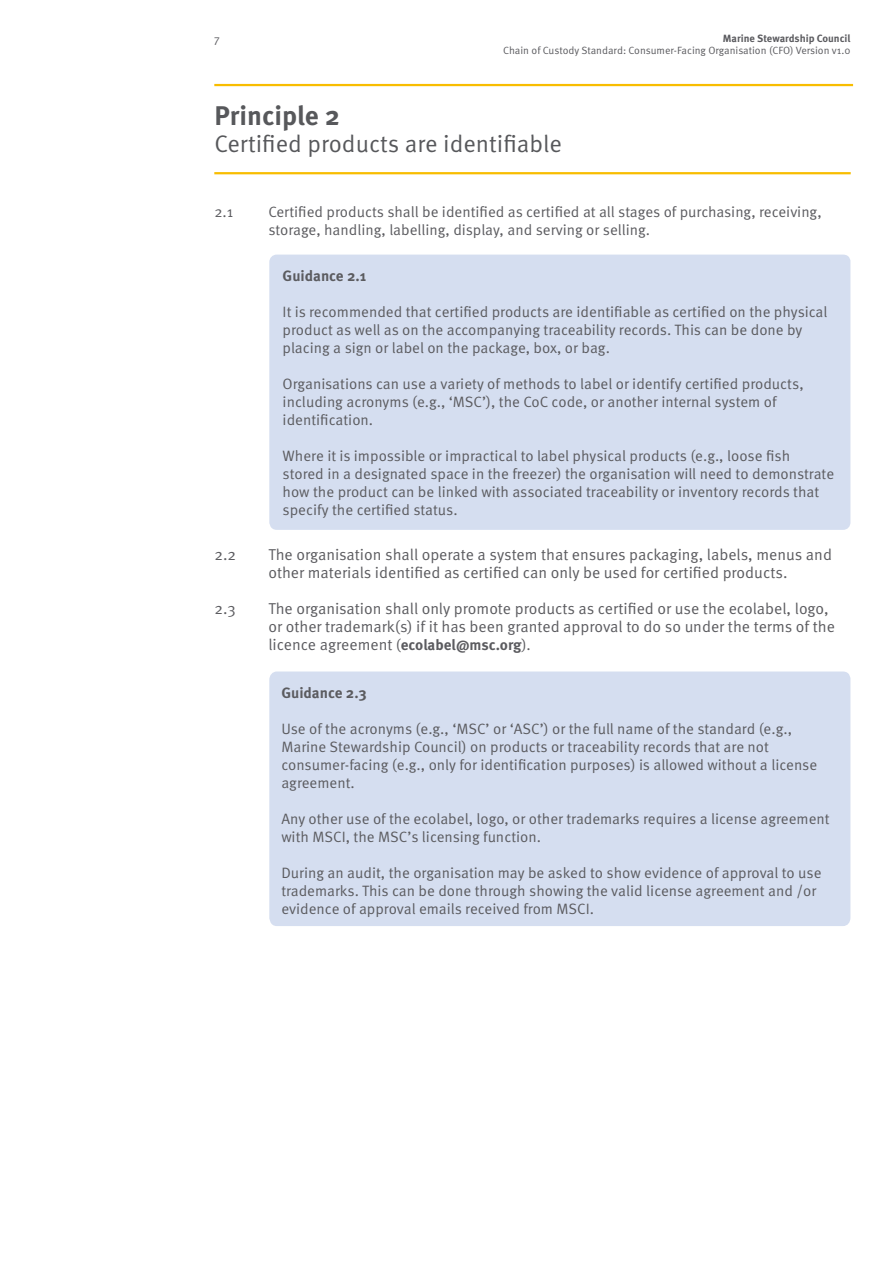
<style>
.page{position:relative;width:893px;height:1263px;background:#fff}
.page>*{position:absolute;margin:0;border:0;box-sizing:border-box;transform-origin:0 0}
.t1{font:700 27px "Meta Pro";color:#57585b}
.t2{font:24px "Meta Pro";color:#57585b}
.t3{font:15.75px/18px "Meta Pro";color:#5b5b5f}
.t4{font:15px/18px "Meta Pro";color:#5b5b5f}
.t5{font:700 15px "Meta Pro";color:#5b5b5f}
.t6{font:11.25px "Meta Pro";color:#5b5b5f}
.t7{font:10.5px "Meta Pro";color:#5b5b5f}
.t8{font:700 10.5px "Meta Pro";color:#5b5b5f}
.s1{font-size:15px}
.s2{font-weight:700;font-size:15px}
</style>
<div class="page">
<div style="left:269px;top:255px;width:581px;height:275px;background:#d5def0"></div>
<div style="left:269px;top:671px;width:581px;height:255px;background:#d5def0"></div>
<hr style="left:214px;top:172px;width:637px;height:2px;background:#f8bd00">
<hr style="left:214px;top:84px;width:639px;height:2px;background:#f8bd00">
<p class="t6" style="left:214px;top:31px;width:7px">7</p>
<p class="t8" style="left:723px;top:32px;width:129px">Marine Stewardship Council</p>
<p class="t7" style="left:503px;top:44px;width:349px">Chain of Custody Standard: Consumer-Facing Organisation (CFO) Version v1.0</p>
<h1 class="t1" style="left:214px;top:98px;width:127px">Principle 2</h1>
<h2 class="t2" style="left:214px;top:128px;width:349px">Certified products are identifiable</h2>
<p class="t4" style="left:214px;top:204px;width:21px">2.1</p>
<p class="t4" style="left:268px;top:204px;width:555px">Certified products shall be identified as certified at all stages of purchasing, receiving, storage, handling, labelling, display, and serving or selling.</p>
<p class="t5" style="left:283px;top:266px;width:85px">Guidance 2.1</p>
<p class="t4" style="left:283px;top:303px;width:546px">It is recommended that certified products are identifiable as certified on the physical product as well as on the accompanying traceability records. This can be done by placing a sign or label on the package, box, or bag.</p>
<p class="t4" style="left:283px;top:375px;width:523px">Organisations can use a variety of methods to label or identify certified products, including acronyms (e.g., ‘MSC’), the CoC code, or another internal system of identification.</p>
<p class="t4" style="left:283px;top:447px;width:553px">Where it is impossible or impractical to label physical products (e.g., loose fish stored in a designated space in the freezer) the organisation will need to demonstrate how the product can be linked with associated traceability or inventory records that specify the certified status.</p>
<p class="t3" style="left:214px;top:545px;width:23px">2.2</p>
<p class="t3" style="left:268px;top:545px;width:565px">The organisation shall operate a system that ensures packaging, labels, menus and other materials identified as certified can only be used for certified products.</p>
<p class="t3" style="left:214px;top:600px;width:23px">2.3</p>
<p class="t3" style="left:268px;top:600px;width:568px">The organisation shall only promote products as certified or use the ecolabel, logo, or other trademark(s) if it has been granted approval to do so under the terms of the licence agreement <span class="s1">(</span><span class="s2">ecolabel@msc.org</span><span class="s1">).</span></p>
<p class="t5" style="left:281px;top:683px;width:87px">Guidance 2.3</p>
<p class="t4" style="left:281px;top:720px;width:537px">Use of the acronyms (e.g., ‘MSC’ or ‘ASC’) or the full name of the standard (e.g., Marine Stewardship Council) on products or traceability records that are not consumer-facing (e.g., only for identification purposes) is allowed without a license agreement.</p>
<p class="t4" style="left:281px;top:810px;width:550px">Any other use of the ecolabel, logo, or other trademarks requires a license agreement with MSCI, the MSC’s licensing function.</p>
<p class="t4" style="left:281px;top:864px;width:542px">During an audit, the organisation may be asked to show evidence of approval to use trademarks. This can be done through showing the valid license agreement and /or evidence of approval emails received from MSCI.</p>
</div>
